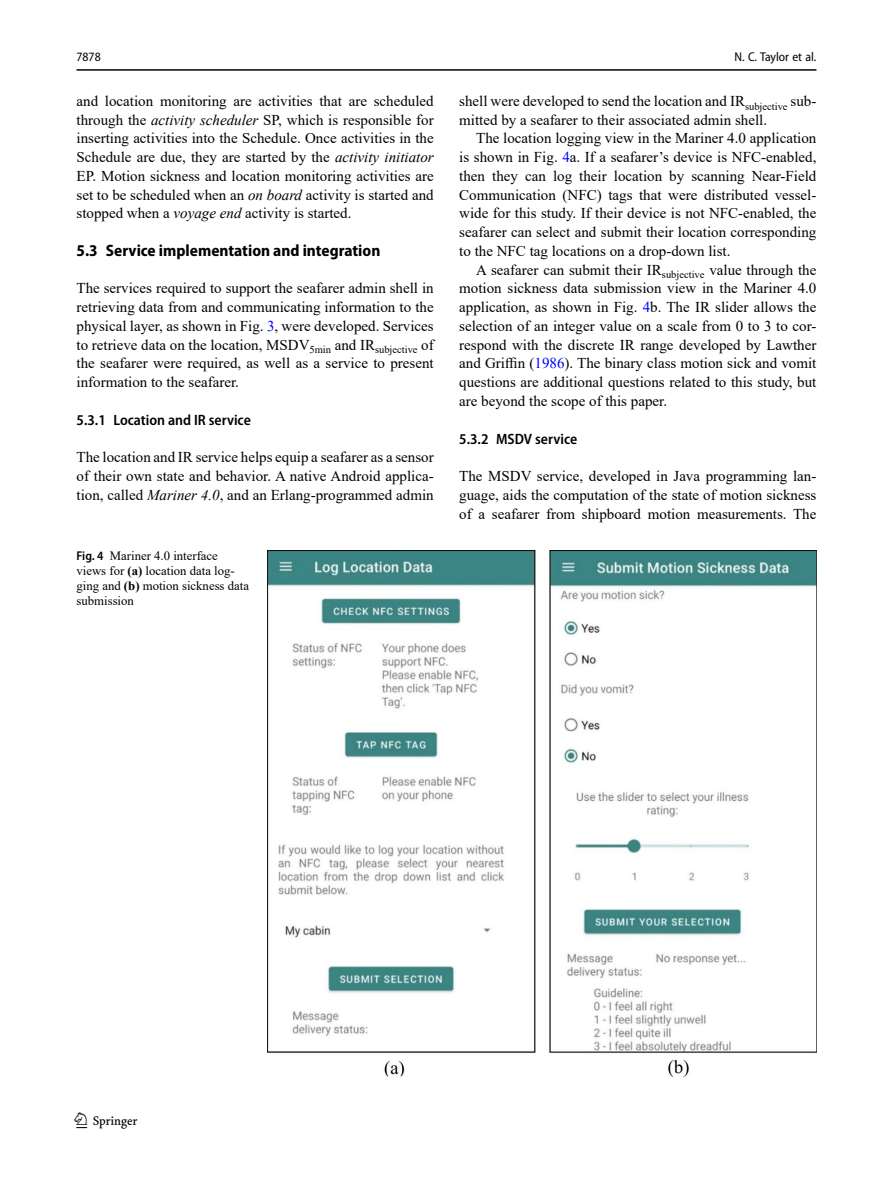
<style>
.page{position:relative;width:893px;height:1187px;background:#fff}
.page>*{position:absolute;margin:0;border:0;box-sizing:border-box;transform-origin:0 0}
.t1{font:22.5px "Springnew";color:#000}
.Head_2{font:700 semi-condensed 16.5px "Myriad Pro";color:#000}
.Body_Text_Indent{font:15px/18.8px "Times New Roman";color:#000;text-align:justify}
.Body_Text{font:15px/18.8px "Times New Roman";color:#000;text-align:justify}
.Head_3{font:600 semi-condensed 15px "Myriad Pro";color:#000}
.Figure_Caption_Side{font:12.75px/15px "Times New Roman";color:#000}
.t2{font:semi-condensed 12.75px "Myriad Pro";color:#000}
.s1{font-style:italic}
.s2{color:#00f}
.s3{font-family:"Myriad Pro";font-weight:600;font-stretch:semi-condensed}
.s4{font-weight:700}
</style>
<div class="page">
<hr style="left:77px;top:69px;width:739px;height:2px;background:#000">
<img style="left:268px;top:551px;width:548px;height:525px">
<p class="t2" style="left:77px;top:49px;width:26px">7878</p>
<p class="Body_Text_Indent" style="left:77px;top:91px;width:359px">and location monitoring are activities that are scheduled through the <span class="s1">activity scheduler</span> SP, which is responsible for inserting activities into the Schedule. Once activities in the Schedule are due, they are started by the <span class="s1">activity initiator </span>EP. Motion sickness and location monitoring activities are set to be scheduled when an <span class="s1">on board</span> activity is started and stopped when a <span class="s1">voyage end</span> activity is started.</p>
<p class="Head_2" style="left:77px;top:241px;width:305px">5.3 Service implementation and integration</p>
<p class="Body_Text" style="left:77px;top:278px;width:359px">The services required to support the seafarer admin shell in retrieving data from and communicating information to the physical layer, as shown in Fig. <span class="s2">3</span>, were developed. Services to retrieve data on the location, MSDV<sub>5min</sub> and IR<sub>subjective</sub> of the seafarer were required, as well as a service to present information to the seafarer.</p>
<p class="Head_3" style="left:77px;top:411px;width:176px">5.3.1 Location and IR service</p>
<p class="Body_Text" style="left:77px;top:447px;width:359px">The location and IR service helps equip a seafarer as a sensor of their own state and behavior. A native Android applica&shy;tion, called <span class="s1">Mariner 4.0</span>, and an Erlang-programmed admin</p>
<p class="Figure_Caption_Side" style="left:77px;top:548px;width:174px"><span class="s3">Fig. 4</span> Mariner 4.0 interface views for <span class="s4">(a)</span> location data log&shy;ging and <span class="s4">(b)</span> motion sickness data submission</p>
<p class="t2" style="left:734px;top:49px;width:83px">N. C. Taylor et al.</p>
<p class="Body_Text" style="left:459px;top:91px;width:359px">shell were developed to send the location and IR<sub>subjective</sub> sub&shy;mitted by a seafarer to their associated admin shell.</p>
<p class="Body_Text_Indent" style="left:459px;top:128px;width:359px;text-indent:17px">The location logging view in the Mariner 4.0 application is shown in Fig. <span class="s2">4</span>a. If a seafarer’s device is NFC-enabled, then they can log their location by scanning Near-Field Communication (NFC) tags that were distributed vessel&shy;wide for this study. If their device is not NFC-enabled, the seafarer can select and submit their location corresponding to the NFC tag locations on a drop-down list.</p>
<p class="Body_Text_Indent" style="left:459px;top:260px;width:359px;text-indent:17px">A seafarer can submit their IR<sub>subjective</sub> value through the motion sickness data submission view in the Mariner 4.0 application, as shown in Fig. <span class="s2">4</span>b. The IR slider allows the selection of an integer value on a scale from 0 to 3 to cor&shy;respond with the discrete IR range developed by Lawther and Griffin (<span class="s2">1986</span>). The binary class motion sick and vomit questions are additional questions related to this study, but are beyond the scope of this paper.</p>
<p class="Head_3" style="left:459px;top:430px;width:119px">5.3.2 MSDV service</p>
<p class="Body_Text" style="left:459px;top:466px;width:359px">The MSDV service, developed in Java programming lan&shy;guage, aids the computation of the state of motion sickness of a seafarer from shipboard motion measurements. The</p>
<h1 class="t1" style="left:77px;top:1107px;width:63px">1 3</h1>
</div>
